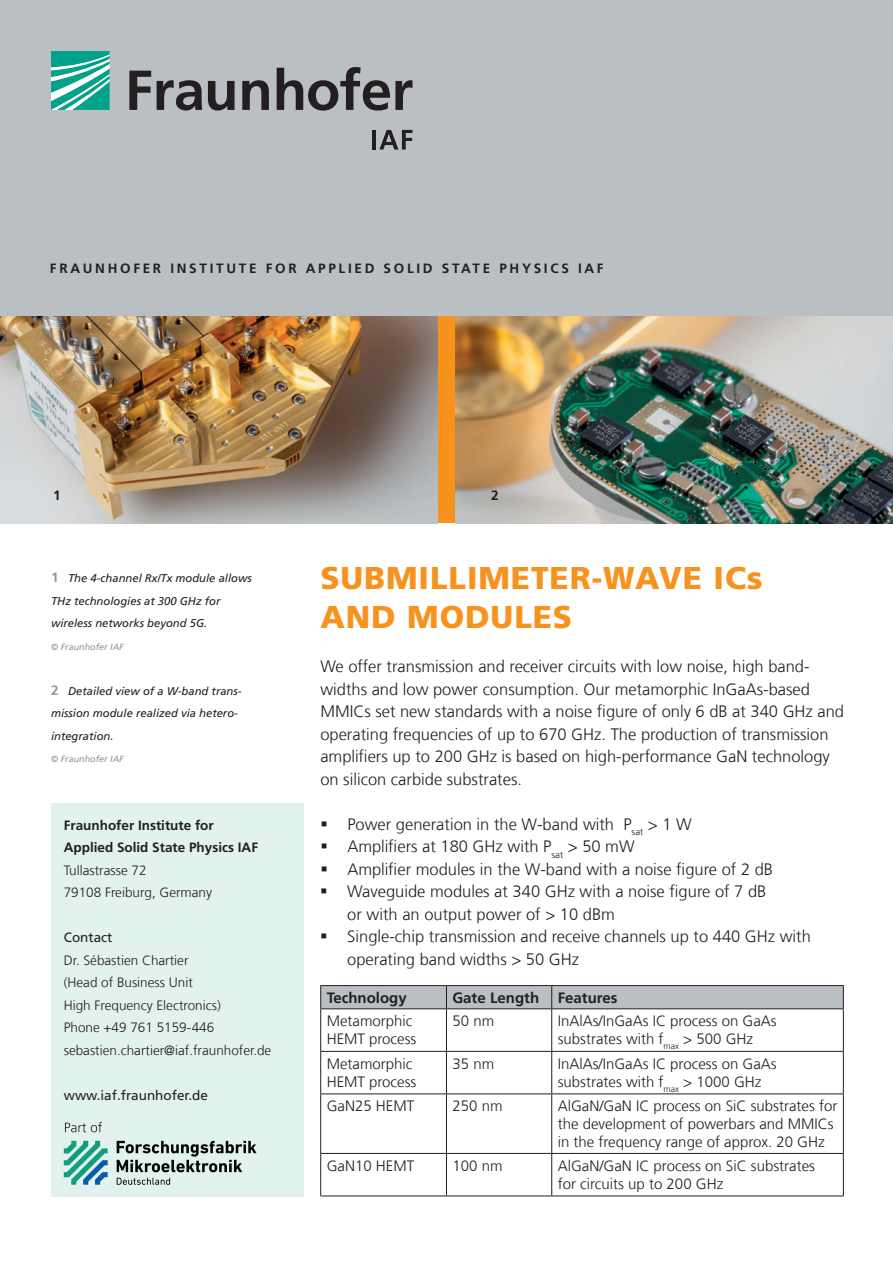
<style>
.page{position:relative;width:893px;height:1263px;background:#fff}
.page>*{position:absolute;margin:0;border:0;box-sizing:border-box;transform-origin:0 0}
.t1{font:900 31.5px/39px "Frutiger LT Com";letter-spacing:.03em;color:#f7931d}
.t2{font:300 16.5px/22.5px "Frutiger LT Com";color:#231f20}
.t3{font:300 15px/18px "Frutiger LT Com";color:#231f20}
.t4{font:700 15px "Frutiger LT Com";color:#231f20}
.t5{font:300 13.5px/22.5px "Frutiger LT Com";color:#231f20}
.t6{font:700 13.5px "Frutiger LT Com";letter-spacing:.2em;color:#231f20}
.t7{font:700 13.5px/22.5px "Frutiger LT Com";color:#231f20}
.t8{font:13.5px "Frutiger LT Com";color:#231f20}
.t9{font:700 13.5px "Frutiger LT Com";letter-spacing:.06em;color:#231f20}
.t10{font:italic 11.25px/22.5px "Frutiger LT Com";color:#231f20}
.t11{font:italic 9px "Frutiger LT Com";color:#939598}
.s1{font-weight:700;font-style:normal;font-size:13.5px;color:#939598}
</style>
<div class="page">
<div style="left:435px;top:306px;width:31px;height:217px;background:#f7931d"></div>
<img style="left:455px;top:315px;width:438px;height:208px">
<img style="left:0;top:315px;width:438px;height:208px">
<div style="left:0;top:0;width:893px;height:315px;background:#babfc3"></div>
<svg style="left:51px;top:51px;width:59px;height:59px;background:#4bbcab"></svg>
<svg style="left:129px;top:67px;width:283px;height:44px"></svg>
<hr style="left:372px;top:130px;width:4px;height:20px;background:#231f20">
<svg style="left:379px;top:130px;width:33px;height:20px"></svg>
<svg style="left:320px;top:985px;width:524px;height:23px;background:#b2b6ba"></svg>
<hr style="left:320px;top:1008px;width:126px;height:1px;background:#231f20">
<hr style="left:320px;top:1009px;width:1px;height:42px;background:#231f20">
<hr style="left:446px;top:1008px;width:106px;height:1px;background:#231f20">
<hr style="left:446px;top:1009px;width:1px;height:42px;background:#231f20">
<hr style="left:552px;top:1008px;width:292px;height:1px;background:#231f20">
<hr style="left:551px;top:1009px;width:1px;height:42px;background:#231f20">
<hr style="left:843px;top:1009px;width:1px;height:42px;background:#231f20">
<hr style="left:320px;top:1051px;width:126px;height:1px;background:#231f20">
<hr style="left:320px;top:1052px;width:1px;height:41px;background:#231f20">
<hr style="left:446px;top:1051px;width:106px;height:1px;background:#231f20">
<hr style="left:446px;top:1052px;width:1px;height:41px;background:#231f20">
<hr style="left:552px;top:1051px;width:292px;height:1px;background:#231f20">
<hr style="left:551px;top:1052px;width:1px;height:41px;background:#231f20">
<hr style="left:843px;top:1052px;width:1px;height:41px;background:#231f20">
<hr style="left:320px;top:1093px;width:126px;height:1px;background:#231f20">
<hr style="left:320px;top:1094px;width:1px;height:59px;background:#231f20">
<hr style="left:446px;top:1093px;width:106px;height:1px;background:#231f20">
<hr style="left:446px;top:1094px;width:1px;height:59px;background:#231f20">
<hr style="left:552px;top:1093px;width:292px;height:1px;background:#231f20">
<hr style="left:551px;top:1094px;width:1px;height:59px;background:#231f20">
<hr style="left:843px;top:1094px;width:1px;height:59px;background:#231f20">
<hr style="left:320px;top:1153px;width:126px;height:1px;background:#231f20">
<hr style="left:320px;top:1154px;width:1px;height:41px;background:#231f20">
<hr style="left:446px;top:1153px;width:106px;height:1px;background:#231f20">
<hr style="left:446px;top:1154px;width:1px;height:41px;background:#231f20">
<hr style="left:552px;top:1153px;width:292px;height:1px;background:#231f20">
<hr style="left:551px;top:1154px;width:1px;height:41px;background:#231f20">
<hr style="left:843px;top:1154px;width:1px;height:41px;background:#231f20">
<hr style="left:320px;top:1195px;width:126px;height:1px;background:#231f20">
<hr style="left:446px;top:1195px;width:106px;height:1px;background:#231f20">
<hr style="left:552px;top:1195px;width:292px;height:1px;background:#231f20">
<div style="left:51px;top:804px;width:252px;height:393px;background:#e2f2ef"></div>
<svg style="left:64px;top:1141px;width:44px;height:44px"></svg>
<svg style="left:117px;top:1141px;width:140px;height:44px"></svg>
<svg style="left:65px;top:1122px;width:37px;height:10px"></svg>
<p class="t6" style="left:50px;top:260px;width:555px">FRAUNHOFER INSTITUTE FOR APPLIED SOLID STATE PHYSICS IAF</p>
<p class="t9" style="left:53px;top:488px;width:9px">1</p>
<p class="t9" style="left:491px;top:488px;width:9px">2</p>
<p class="t10" style="left:51px;top:567px;width:202px"><span class="s1">1</span> The 4-channel Rx/Tx module allows<br>THz technologies at 300 GHz for wireless networks beyond 5G.</p>
<p class="t11" style="left:51px;top:641px;width:74px">© Fraunhofer IAF</p>
<p class="t10" style="left:51px;top:679px;width:192px"><span class="s1">2</span> Detailed view of a W-band trans&shy;mission module realized via hetero&shy;integration.</p>
<p class="t11" style="left:51px;top:754px;width:74px">© Fraunhofer IAF</p>
<p class="t7" style="left:64px;top:814px;width:196px">Fraunhofer Institute for<br>Applied Solid State Physics IAF</p>
<p class="t5" style="left:64px;top:859px;width:150px">Tullastrasse 72<br>79108 Freiburg, Germany</p>
<p class="t8" style="left:64px;top:929px;width:50px">Contact</p>
<p class="t5" style="left:64px;top:949px;width:209px">Dr. Sébastien Chartier<br>(Head of Business Unit<br>High Frequency Electronics)<br>Phone +49 761 5159-446 sebastien.chartier@iaf.fraunhofer.de</p>
<p class="t8" style="left:64px;top:1087px;width:146px">www.iaf.fraunhofer.de</p>
<h1 class="t1" style="left:320px;top:558px;width:444px">SUBMILLIMETER-WAVE ICs<br>AND MODULES</h1>
<p class="t2" style="left:320px;top:655px;width:525px">We offer transmission and receiver circuits with low noise, high band&shy;widths and low power consumption. Our metamorphic InGaAs-based MMICs set new standards with a noise figure of only 6 dB at 340 GHz and operating frequencies of up to 670 GHz. The production of transmission amplifiers up to 200 GHz is based on high-performance GaN technology on silicon carbide substrates.</p>
<p class="t2" style="left:320px;top:813px;width:373px">▪ Power generation in the W-band with P<sub>sat</sub> &gt; 1 W</p>
<p class="t2" style="left:320px;top:835px;width:316px">▪ Amplifiers at 180 GHz with P<sub>sat</sub> &gt; 50 mW</p>
<p class="t2" style="left:320px;top:858px;width:454px">▪ Amplifier modules in the W-band with a noise figure of 2 dB</p>
<p class="t2" style="left:347px;top:880px;width:421px;text-indent:-27px">▪ Waveguide modules at 340 GHz with a noise figure of 7 dB or with an output power of &gt; 10 dBm</p>
<p class="t2" style="left:347px;top:925px;width:465px;text-indent:-27px">▪ Single-chip transmission and receive channels up to 440 GHz with operating band widths &gt; 50 GHz</p>
<p class="t4" style="left:327px;top:989px;width:82px">Technology</p>
<p class="t4" style="left:452px;top:989px;width:166px">Gate Length Features</p>
<p class="t3" style="left:327px;top:1012px;width:91px">Metamorphic<br>HEMT process</p>
<p class="t3" style="left:452px;top:1012px;width:43px">50 nm</p>
<p class="t3" style="left:558px;top:1012px;width:220px">InAlAs/InGaAs IC process on GaAs substrates with f<sub>max</sub> &gt; 500 GHz</p>
<p class="t3" style="left:327px;top:1054px;width:91px">Metamorphic<br>HEMT process</p>
<p class="t3" style="left:452px;top:1054px;width:43px">35 nm</p>
<p class="t3" style="left:558px;top:1054px;width:220px">InAlAs/InGaAs IC process on GaAs substrates with f<sub>max</sub> &gt; 1000 GHz</p>
<p class="t3" style="left:327px;top:1097px;width:89px">GaN25 HEMT</p>
<p class="t3" style="left:452px;top:1097px;width:52px">250 nm</p>
<p class="t3" style="left:558px;top:1097px;width:281px">AlGaN/GaN IC process on SiC substrates for the development of powerbars and MMICs in the frequency range of approx. 20 GHz</p>
<p class="t3" style="left:327px;top:1156px;width:89px">GaN10 HEMT</p>
<p class="t3" style="left:452px;top:1156px;width:52px">100 nm</p>
<p class="t3" style="left:558px;top:1156px;width:259px">AlGaN/GaN IC process on SiC substrates for circuits up to 200 GHz</p>
</div>
